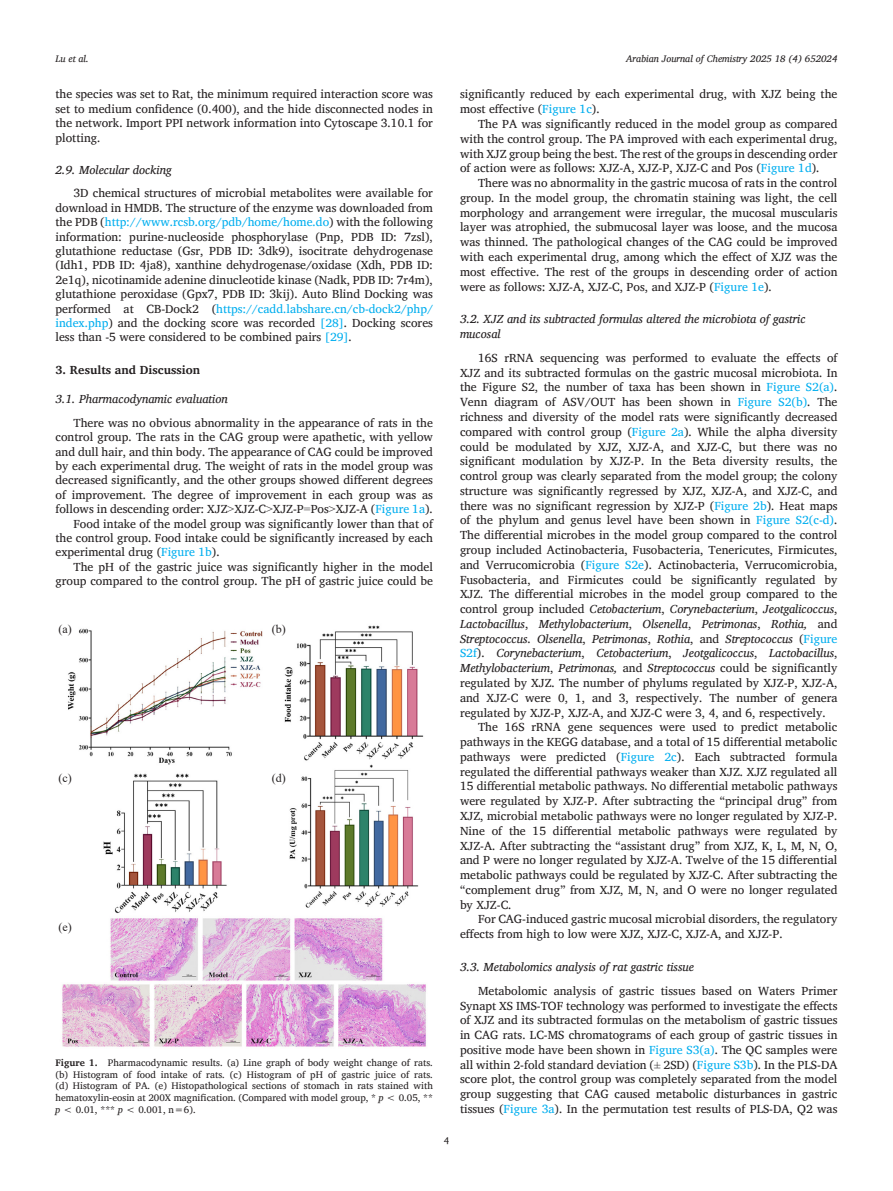
<style>
.page{position:relative;width:893px;height:1191px;background:#fff}
.page>*{position:absolute;margin:0;border:0;box-sizing:border-box;transform-origin:0 0}
.para_first{font:12px/14.7px "Charis SIL";color:#231f20;text-align:justify}
.para{font:12px/14.7px "Charis SIL";color:#231f20;text-align:justify}
.para_first_last{font:12px/14.4px "Charis SIL";color:#231f20;text-align:justify}
.para_last{font:12px/14.7px "Charis SIL";color:#231f20;text-align:justify}
.Head-B{font:italic 12px/14.7px "Charis SIL";color:#231f20}
.Head-B_stack{font:italic 12px "Charis SIL";color:#231f20}
.Head-A{font:700 12px "Charis SIL";color:#231f20}
.Fig_label{font:12px "Times New Roman";color:#231f20}
.float_figure_figure{font:9.75px/11.7px "Charis SIL";color:#231f20;text-align:justify}
.t1{font:italic 9.75px "Charis SIL";color:#231f20}
.s1{color:#00aeef}
.s2{font-family:"Times New Roman"}
.s3{font-weight:700}
.s4{font-style:italic}
</style>
<div class="page">
<img style="left:62px;top:625px;width:364px;height:422px">
<p class="t1" style="left:56px;top:53px;width:35px">Lu et al.</p>
<p class="t1" style="left:626px;top:53px;width:213px">Arabian Journal of Chemistry 2025 18 (4) 652024</p>
<p class="para_first_last" style="left:56px;top:87px;width:379px">the species was set to Rat, the minimum required interaction score was set to medium confidence (0.400), and the hide disconnected nodes in the network. Import PPI network information into Cytoscape 3.10.1 for plotting.</p>
<p class="Head-B" style="left:56px;top:162px;width:117px">2.9. Molecular docking</p>
<p class="para_first_last" style="left:56px;top:186px;width:379px;text-indent:18px">3D chemical structures of microbial metabolites were available for download in HMDB. The structure of the enzyme was downloaded from the PDB (<span class="s1">http://www.rcsb.org/pdb/home/home.do</span>) with the following information: purine-nucleoside phosphorylase (Pnp, PDB ID: 7zsl), glutathione reductase (Gsr, PDB ID: 3dk9), isocitrate dehydrogenase (Idh1, PDB ID: 4ja8), xanthine dehydrogenase/oxidase (Xdh, PDB ID:<br>2e1q), nicotinamide adenine dinucleotide kinase (Nadk, PDB ID: 7r4m), glutathione peroxidase (Gpx7, PDB ID: 3kij). Auto Blind Docking was performed at CB-Dock2 (<span class="s1">https://cadd.labshare.cn/cb-dock2/php/ index.php</span>) and the docking score was recorded <span class="s1">[28]</span>. Docking scores less than -5 were considered to be combined pairs <span class="s1">[29]</span>.</p>
<p class="Head-A" style="left:56px;top:363px;width:146px">3. Results and Discussion</p>
<p class="Head-B_stack" style="left:56px;top:392px;width:174px">3.1. Pharmacodynamic evaluation</p>
<p class="para_first" style="left:56px;top:415px;width:379px;text-indent:18px">There was no obvious abnormality in the appearance of rats in the control group. The rats in the CAG group were apathetic, with yellow and dull hair, and thin body. The appearance of CAG could be improved by each experimental drug. The weight of rats in the model group was decreased significantly, and the other groups showed different degrees of improvement. The degree of improvement in each group was as follows in descending order: XJZ<span class="s2">&gt;</span>XJZ-C<span class="s2">&gt;</span>XJZ-P<span class="s2">=</span>Pos<span class="s2">&gt;</span>XJZ-A (<span class="s1">Figure 1a</span>).</p>
<p class="para" style="left:56px;top:516px;width:379px;text-indent:18px">Food intake of the model group was significantly lower than that of the control group. Food intake could be significantly increased by each experimental drug (<span class="s1">Figure 1b</span>).</p>
<p class="para" style="left:56px;top:559px;width:379px;text-align:right">The pH of the gastric juice was significantly higher in the model group compared to the control group. The pH of gastric juice could be</p>
<p class="Fig_label" style="left:58px;top:620px;width:15px">(a)</p>
<p class="Fig_label" style="left:58px;top:769px;width:15px">(c)</p>
<p class="Fig_label" style="left:272px;top:620px;width:15px">(b)</p>
<p class="Fig_label" style="left:272px;top:769px;width:15px">(d)</p>
<p class="Fig_label" style="left:58px;top:918px;width:15px">(e)</p>
<p class="float_figure_figure" style="left:56px;top:1056px;width:379px"><span class="s3">Figure 1.</span> Pharmacodynamic results. (a) Line graph of body weight change of rats. (b) Histogram of food intake of rats. (c) Histogram of pH of gastric juice of rats. (d) Histogram of PA. (e) Histopathological sections of stomach in rats stained with hematoxylin-eosin at 200X magnification. (Compared with model group, * <span class="s4">p</span> &lt; 0.05, ** <span class="s4">p</span> &lt; 0.01, *** <span class="s4">p</span> &lt; 0.001, n=6).</p>
<p class="float_figure_figure" style="left:444px;top:1134px;width:7px">4</p>
<p class="para" style="left:460px;top:87px;width:379px">significantly reduced by each experimental drug, with XJZ being the most effective (<span class="s1">Figure 1c</span>).</p>
<p class="para" style="left:460px;top:116px;width:379px;text-indent:18px">The PA was significantly reduced in the model group as compared with the control group. The PA improved with each experimental drug, with XJZ group being the best. The rest of the groups in descending order of action were as follows: XJZ-A, XJZ-P, XJZ-C and Pos (<span class="s1">Figure 1d</span>).</p>
<p class="para_last" style="left:460px;top:175px;width:379px;text-indent:18px">There was no abnormality in the gastric mucosa of rats in the control group. In the model group, the chromatin staining was light, the cell morphology and arrangement were irregular, the mucosal muscularis layer was atrophied, the submucosal layer was loose, and the mucosa was thinned. The pathological changes of the CAG could be improved with each experimental drug, among which the effect of XJZ was the most effective. The rest of the groups in descending order of action were as follows: XJZ-A, XJZ-C, Pos, and XJZ-P (<span class="s1">Figure 1e</span>).</p>
<p class="Head-B" style="left:460px;top:312px;width:347px">3.2. XJZ and its subtracted formulas altered the microbiota of gastric mucosal</p>
<p class="para_first" style="left:460px;top:350px;width:379px;text-indent:18px">16S rRNA sequencing was performed to evaluate the effects of XJZ and its subtracted formulas on the gastric mucosal microbiota. In the Figure S2, the number of taxa has been shown in <span class="s1">Figure S2(a)</span>.<br>Venn diagram of ASV/OUT has been shown in <span class="s1">Figure S2(b)</span>. The richness and diversity of the model rats were significantly decreased compared with control group (<span class="s1">Figure 2a</span>). While the alpha diversity could be modulated by XJZ, XJZ-A, and XJZ-C, but there was no significant modulation by XJZ-P. In the Beta diversity results, the control group was clearly separated from the model group; the colony structure was significantly regressed by XJZ, XJZ-A, and XJZ-C, and there was no significant regression by XJZ-P (<span class="s1">Figure 2b</span>). Heat maps of the phylum and genus level have been shown in <span class="s1">Figure S2(c-d)</span>.<br>The differential microbes in the model group compared to the control group included Actinobacteria, Fusobacteria, Tenericutes, Firmicutes, and Verrucomicrobia (<span class="s1">Figure S2e</span>). Actinobacteria, Verrucomicrobia, Fusobacteria, and Firmicutes could be significantly regulated by XJZ. The differential microbes in the model group compared to the control group included <span class="s4">Cetobacterium</span>, <span class="s4">Corynebacterium</span>, <span class="s4">Jeotgalicoccus</span>, <span class="s4">Lactobacillus</span>, <span class="s4">Methylobacterium</span>, <span class="s4">Olsenella</span>, <span class="s4">Petrimonas</span>, <span class="s4">Rothia,</span> and <span class="s4">Streptococcus</span>. <span class="s4">Olsenella</span>, <span class="s4">Petrimonas</span>, <span class="s4">Rothia</span>, and <span class="s4">Streptococcus</span> (<span class="s1">Figure S2f</span>). <span class="s4">Corynebacterium</span>, <span class="s4">Cetobacterium</span>, <span class="s4">Jeotgalicoccus</span>, <span class="s4">Lactobacillus</span>, <span class="s4">Methylobacterium</span>, <span class="s4">Petrimonas,</span> and <span class="s4">Streptococcus</span> could be significantly regulated by XJZ. The number of phylums regulated by XJZ-P, XJZ-A, and XJZ-C were 0, 1, and 3, respectively. The number of genera regulated by XJZ-P, XJZ-A, and XJZ-C were 3, 4, and 6, respectively.</p>
<p class="para" style="left:460px;top:720px;width:379px;text-indent:18px">The 16S rRNA gene sequences were used to predict metabolic pathways in the KEGG database, and a total of 15 differential metabolic pathways were predicted (<span class="s1">Figure 2c</span>). Each subtracted formula regulated the differential pathways weaker than XJZ. XJZ regulated all 15 differential metabolic pathways. No differential metabolic pathways were regulated by XJZ-P. After subtracting the “principal drug” from XJZ, microbial metabolic pathways were no longer regulated by XJZ-P.<br>Nine of the 15 differential metabolic pathways were regulated by XJZ-A. After subtracting the “assistant drug” from XJZ, K, L, M, N, O, and P were no longer regulated by XJZ-A. Twelve of the 15 differential metabolic pathways could be regulated by XJZ-C. After subtracting the “complement drug” from XJZ, M, N, and O were no longer regulated by XJZ-C.</p>
<p class="para_last" style="left:460px;top:912px;width:379px;text-indent:18px">For CAG-induced gastric mucosal microbial disorders, the regulatory effects from high to low were XJZ, XJZ-C, XJZ-A, and XJZ-P.</p>
<p class="Head-B" style="left:460px;top:959px;width:235px">3.3. Metabolomics analysis of rat gastric tissue</p>
<p class="para_first" style="left:460px;top:983px;width:379px;text-indent:18px">Metabolomic analysis of gastric tissues based on Waters Primer Synapt XS IMS-TOF technology was performed to investigate the effects of XJZ and its subtracted formulas on the metabolism of gastric tissues in CAG rats. LC-MS chromatograms of each group of gastric tissues in positive mode have been shown in <span class="s1">Figure S3(a)</span>. The QC samples were all within 2-fold standard deviation (<span class="s2">±</span> 2SD) (<span class="s1">Figure S3b</span>). In the PLS-DA score plot, the control group was completely separated from the model group suggesting that CAG caused metabolic disturbances in gastric tissues (<span class="s1">Figure 3a</span>). In the permutation test results of PLS-DA, Q2 was</p>
</div>
